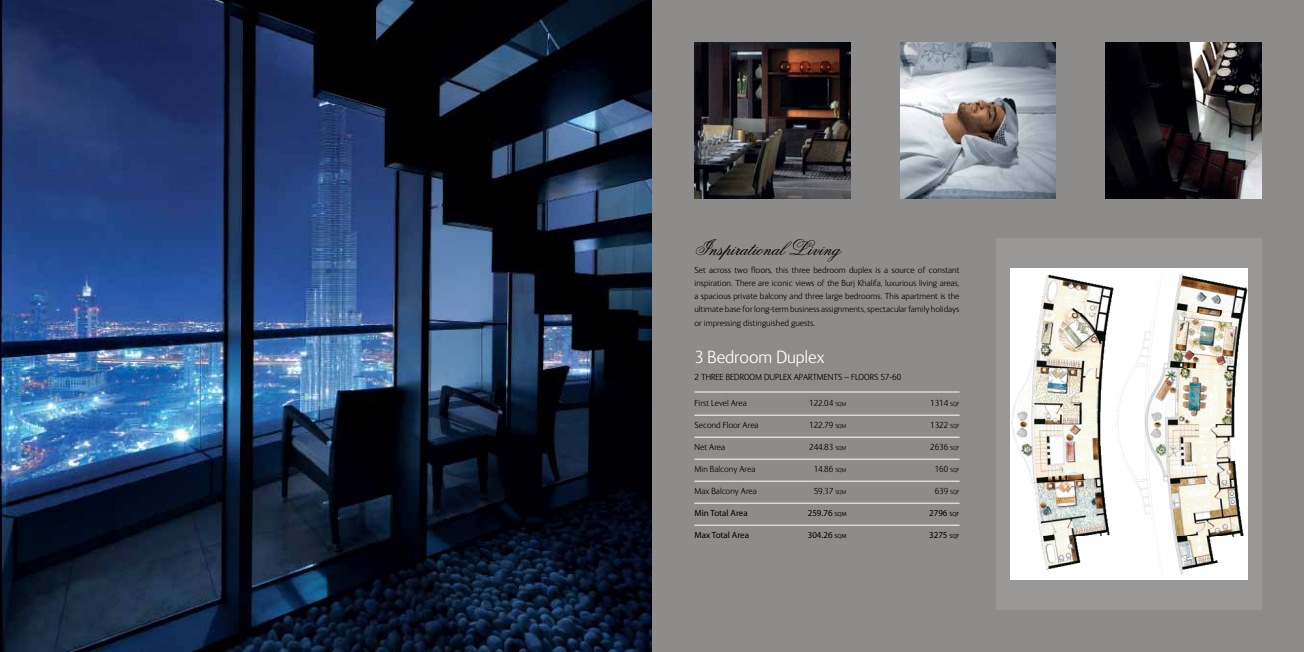
<style>
.page{position:relative;width:1304px;height:652px;background:#fff}
.page>*{position:absolute;margin:0;border:0;box-sizing:border-box;transform-origin:0 0}
.t1{font:22px "Flemish Script BT";color:#000}
.t2{font:300 18px "FS Ingrid";color:#fff}
.t3{font:300 9px/13.1px "FS Ingrid";color:#000;text-align:justify}
.t4{font:9px "Myriad Pro";color:#000}
.s1{font-size:6px}
</style>
<div class="page">
<div style="left:652px;top:0;width:652px;height:652px;background:#8e8c8a"></div>
<img style="left:0;top:0;width:652px;height:652px">
<hr style="left:694px;top:392px;width:266px;height:1px;background:#fff">
<hr style="left:694px;top:415px;width:266px;height:1px;background:#fff">
<hr style="left:694px;top:437px;width:266px;height:1px;background:#fff">
<hr style="left:694px;top:459px;width:266px;height:1px;background:#fff">
<hr style="left:694px;top:481px;width:266px;height:1px;background:#fff">
<hr style="left:694px;top:503px;width:266px;height:1px;background:#fff">
<hr style="left:694px;top:525px;width:266px;height:1px;background:#fff">
<img style="left:1106px;top:43px;width:155px;height:155px">
<img style="left:694px;top:43px;width:156px;height:155px">
<img style="left:900px;top:43px;width:156px;height:155px">
<div style="left:996px;top:238px;width:265px;height:371px;background:#9a9896"></div>
<img style="left:1010px;top:268px;width:238px;height:312px">
<h1 class="t1" style="left:694px;top:234px;width:147px">Inspirational Living</h1>
<p class="t3" style="left:694px;top:264px;width:267px">Set across two floors, this three bedroom duplex is a source of constant inspiration. There are iconic views of the Burj Khalifa, luxurious living areas, a spacious private balcony and three large bedrooms. This apartment is the ultimate base for long-term business assignments, spectacular family holidays or impressing distinguished guests.</p>
<h2 class="t2" style="left:694px;top:348px;width:131px">3 Bedroom Duplex</h2>
<p class="t3" style="left:694px;top:370px;width:163px">2 THREE BEDROOM DUPLEX APARTMENTS – floor</p>
<p class="t3" style="left:874px;top:370px;width:29px">S 57-60</p>
<p class="t3" style="left:694px;top:397px;width:54px">First Level Area</p>
<p class="t3" style="left:809px;top:397px;width:39px">122.04 <span class="s1">SQM</span></p>
<p class="t3" style="left:930px;top:397px;width:31px">1314 <span class="s1">SQF</span></p>
<p class="t3" style="left:694px;top:419px;width:66px">Second Floor Area</p>
<p class="t3" style="left:809px;top:419px;width:39px">122.79 <span class="s1">SQM</span></p>
<p class="t3" style="left:930px;top:419px;width:31px">1322 <span class="s1">SQF</span></p>
<p class="t3" style="left:694px;top:441px;width:32px">Net Area</p>
<p class="t3" style="left:809px;top:441px;width:39px">244.83 <span class="s1">SQM</span></p>
<p class="t3" style="left:930px;top:441px;width:31px">2636 <span class="s1">SQF</span></p>
<p class="t3" style="left:694px;top:463px;width:62px">Min Balcony Area</p>
<p class="t3" style="left:814px;top:463px;width:34px">14.86 <span class="s1">SQM</span></p>
<p class="t3" style="left:935px;top:463px;width:26px">160 <span class="s1">SQF</span></p>
<p class="t3" style="left:694px;top:485px;width:64px">Max Balcony Area</p>
<p class="t3" style="left:814px;top:485px;width:34px">59.37 <span class="s1">SQM</span></p>
<p class="t3" style="left:935px;top:485px;width:26px">639 <span class="s1">SQF</span></p>
<p class="t4" style="left:694px;top:508px;width:55px">Min Total Area</p>
<p class="t4" style="left:808px;top:508px;width:40px">259.76 <span class="s1">SQM</span></p>
<p class="t4" style="left:929px;top:508px;width:32px">2796 <span class="s1">SQF</span></p>
<p class="t4" style="left:694px;top:530px;width:56px">Max Total Area</p>
<p class="t4" style="left:808px;top:530px;width:40px">304.26 <span class="s1">SQM</span></p>
<p class="t4" style="left:929px;top:530px;width:32px">3275 <span class="s1">SQF</span></p>
</div>
